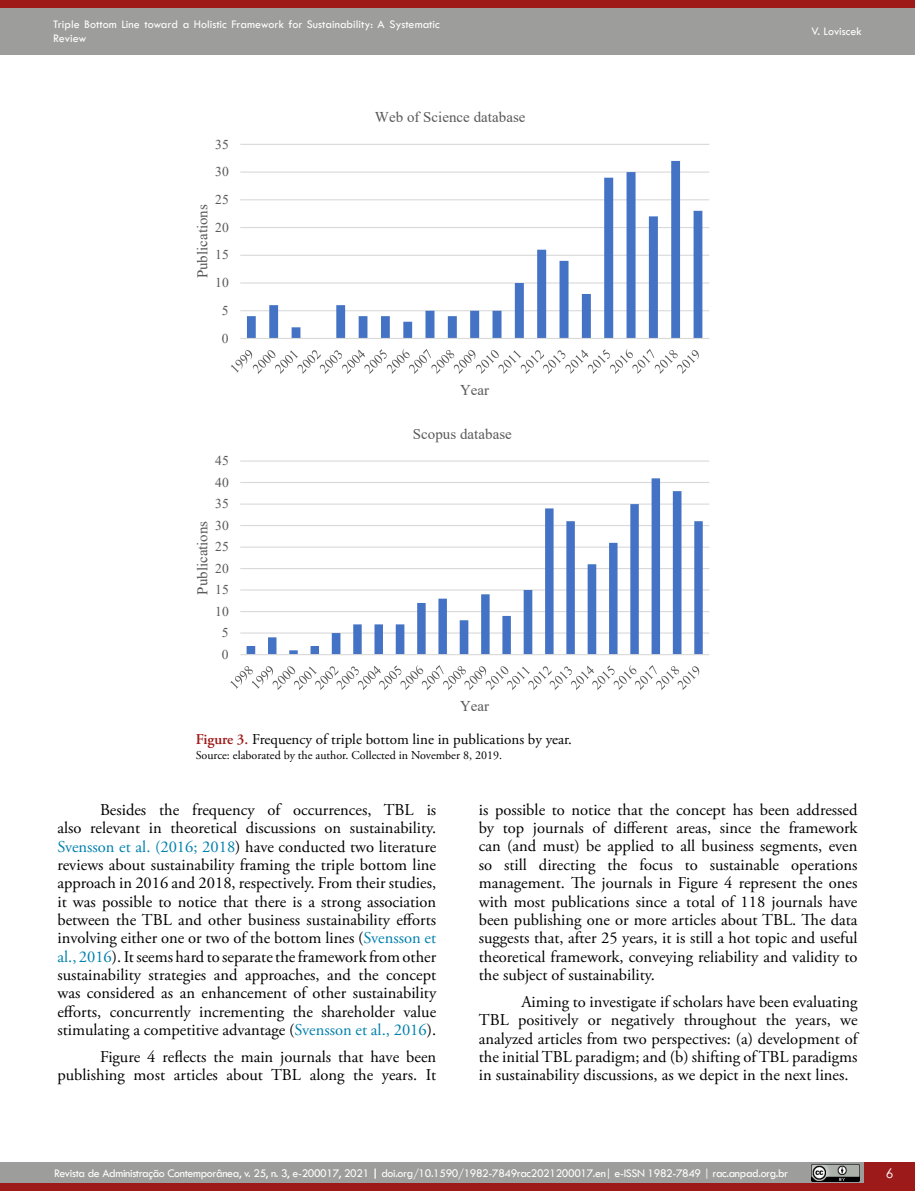
<style>
.page{position:relative;width:915px;height:1191px;background:#fff}
.page>*{position:absolute;margin:0;border:0;box-sizing:border-box;transform-origin:0 0}
.t1{font:16.5px/18.3px "Adobe Garamond Pro";color:#000;text-align:justify}
.t2{font:15px "Times New Roman";color:#595959}
.t3{font:15px "Adobe Garamond Pro";color:#000}
.t4{font:13.5px "Times New Roman";letter-spacing:.005em;color:#595959}
.t5{font:13.5px "Century Gothic";color:#fff}
.t6{font:12px "Tw Cen";letter-spacing:-.03em;color:#fff}
.t7{font:12px/14.4px "Tw Cen";color:#fff}
.t8{font:12px "Adobe Garamond Pro";color:#000}
.s1{font-weight:600;color:#9d1a18}
.s2{color:#0080ad}
.s3{font-weight:700}
</style>
<div class="page">
<div style="left:863px;top:1162px;width:51px;height:21px;background:#9d1a1a"></div>
<div style="left:0;top:0;width:914px;height:54px;background:#9d9d9c"></div>
<div style="left:0;top:0;width:914px;height:7px;background:#9d1a18"></div>
<div style="left:0;top:1162px;width:863px;height:21px;background:#9d9d9c"></div>
<div style="left:0;top:1183px;width:914px;height:8px;background:#9d1a18"></div>
<svg style="left:914px;top:1162px;width:1px;height:29px"></svg>
<img style="left:811px;top:1164px;width:48px;height:17px">
<hr style="left:240px;top:310px;width:469px;height:1px;background:#d9d9d9">
<hr style="left:240px;top:282px;width:469px;height:1px;background:#d9d9d9">
<hr style="left:240px;top:255px;width:469px;height:1px;background:#d9d9d9">
<hr style="left:240px;top:227px;width:469px;height:1px;background:#d9d9d9">
<hr style="left:240px;top:199px;width:469px;height:1px;background:#d9d9d9">
<hr style="left:240px;top:171px;width:469px;height:2px;background:#d9d9d9">
<hr style="left:240px;top:144px;width:469px;height:1px;background:#d9d9d9">
<svg style="left:247px;top:161px;width:455px;height:177px"></svg>
<hr style="left:240px;top:338px;width:469px;height:1px;background:#d9d9d9">
<svg style="left:231px;top:349px;width:467px;height:25px"></svg>
<hr style="left:240px;top:632px;width:469px;height:1px;background:#d9d9d9">
<hr style="left:240px;top:611px;width:469px;height:1px;background:#d9d9d9">
<hr style="left:240px;top:589px;width:469px;height:1px;background:#d9d9d9">
<hr style="left:240px;top:568px;width:469px;height:1px;background:#d9d9d9">
<hr style="left:240px;top:546px;width:469px;height:2px;background:#d9d9d9">
<hr style="left:240px;top:525px;width:469px;height:1px;background:#d9d9d9">
<hr style="left:240px;top:503px;width:469px;height:1px;background:#d9d9d9">
<hr style="left:240px;top:482px;width:469px;height:1px;background:#d9d9d9">
<hr style="left:240px;top:460px;width:469px;height:1px;background:#d9d9d9">
<svg style="left:246px;top:478px;width:456px;height:176px"></svg>
<hr style="left:240px;top:654px;width:469px;height:1px;background:#d9d9d9">
<svg style="left:230px;top:665px;width:469px;height:25px"></svg>
<p class="t7" style="left:53px;top:17px;width:388px">Triple Bottom Line toward a Holistic Framework for Sustainability: A Systematic<br>Review</p>
<p class="t4" style="left:215px;top:134px;width:15px">35</p>
<p class="t4" style="left:215px;top:162px;width:15px">30</p>
<p class="t4" style="left:215px;top:190px;width:15px">25</p>
<p class="t2" style="left:192px;top:278px;width:76px;rotate:-90deg">Publications</p>
<p class="t4" style="left:215px;top:218px;width:15px">20</p>
<p class="t4" style="left:215px;top:245px;width:15px">15</p>
<p class="t4" style="left:215px;top:273px;width:15px">10</p>
<p class="t4" style="left:222px;top:301px;width:8px">5</p>
<p class="t4" style="left:222px;top:328px;width:8px">0</p>
<p class="t4" style="left:215px;top:451px;width:15px">45</p>
<p class="t4" style="left:215px;top:473px;width:15px">40</p>
<p class="t4" style="left:215px;top:494px;width:15px">35</p>
<p class="t4" style="left:215px;top:516px;width:15px">30</p>
<p class="t2" style="left:192px;top:595px;width:76px;rotate:-90deg">Publications</p>
<p class="t4" style="left:215px;top:537px;width:15px">25</p>
<p class="t4" style="left:215px;top:559px;width:15px">20</p>
<p class="t4" style="left:215px;top:580px;width:15px">15</p>
<p class="t4" style="left:215px;top:602px;width:15px">10</p>
<p class="t4" style="left:222px;top:623px;width:8px">5</p>
<p class="t4" style="left:222px;top:645px;width:8px">0</p>
<p class="t2" style="left:375px;top:107px;width:152px">Web of Science database</p>
<p class="t2" style="left:460px;top:379px;width:31px">Year</p>
<p class="t2" style="left:412px;top:423px;width:100px">Scopus database</p>
<p class="t2" style="left:460px;top:695px;width:31px">Year</p>
<p class="t3" style="left:196px;top:730px;width:377px"><span class="s1">Figure 3.</span> Frequency of triple bottom line in publications by year.</p>
<p class="t8" style="left:196px;top:748px;width:307px">Source: elaborated by the author. Collected in November 8, 2019.</p>
<p class="t7" style="left:811px;top:24px;width:52px">V. Loviscek</p>
<p class="t1" style="left:57px;top:801px;width:380px;text-indent:43px">Besides the frequency of occurrences, TBL is also relevant in theoretical discussions on sustainability.<br><span class="s2">Svensson et al. (2016; 2018</span>) have conducted two literature reviews about sustainability framing the triple bottom line approach in 2016 and 2018, respectively. From their studies, it was possible to notice that there is a strong association between the TBL and other business sustainability efforts involving either one or two of the bottom lines (<span class="s2">Svensson et al., 2016</span>). It seems hard to separate the framework from other sustainability strategies and approaches, and the concept was considered as an enhancement of other sustainability efforts, concurrently incrementing the shareholder value stimulating a competitive advantage (<span class="s2">Svensson et al., 2016</span>).</p>
<p class="t1" style="left:57px;top:1048px;width:380px;text-align:right">Figure 4 reflects the main journals that have been publishing most articles about TBL along the years. It</p>
<p class="t1" style="left:478px;top:801px;width:380px">is possible to notice that the concept has been addressed by top journals of different areas, since the framework can (and must) be applied to all business segments, even so still directing the focus to sustainable operations management. The journals in Figure 4 represent the ones with most publications since a total of 118 journals have been publishing one or more articles about TBL. The data suggests that, after 25 years, it is still a hot topic and useful theoretical framework, conveying reliability and validity to the subject of sustainability.</p>
<p class="t1" style="left:478px;top:993px;width:380px;text-indent:43px">Aiming to investigate if scholars have been evaluating TBL positively or negatively throughout the years, we analyzed articles from two perspectives: (a) development of the initial TBL paradigm; and (b) shifting of TBL paradigms in sustainability discussions, as we depict in the next lines.</p>
<p class="t6" style="left:54px;top:1166px;width:735px">Revista de Administração Contemporânea, v. 25, n. 3, e-200017, 2021 <span class="s3">|</span> doi.org/10.1590/1982-7849rac2021200017.en| e-ISSN 1982-7849 | rac.anpad.org.br</p>
<p class="t5" style="left:885px;top:1163px;width:9px">6</p>
</div>
